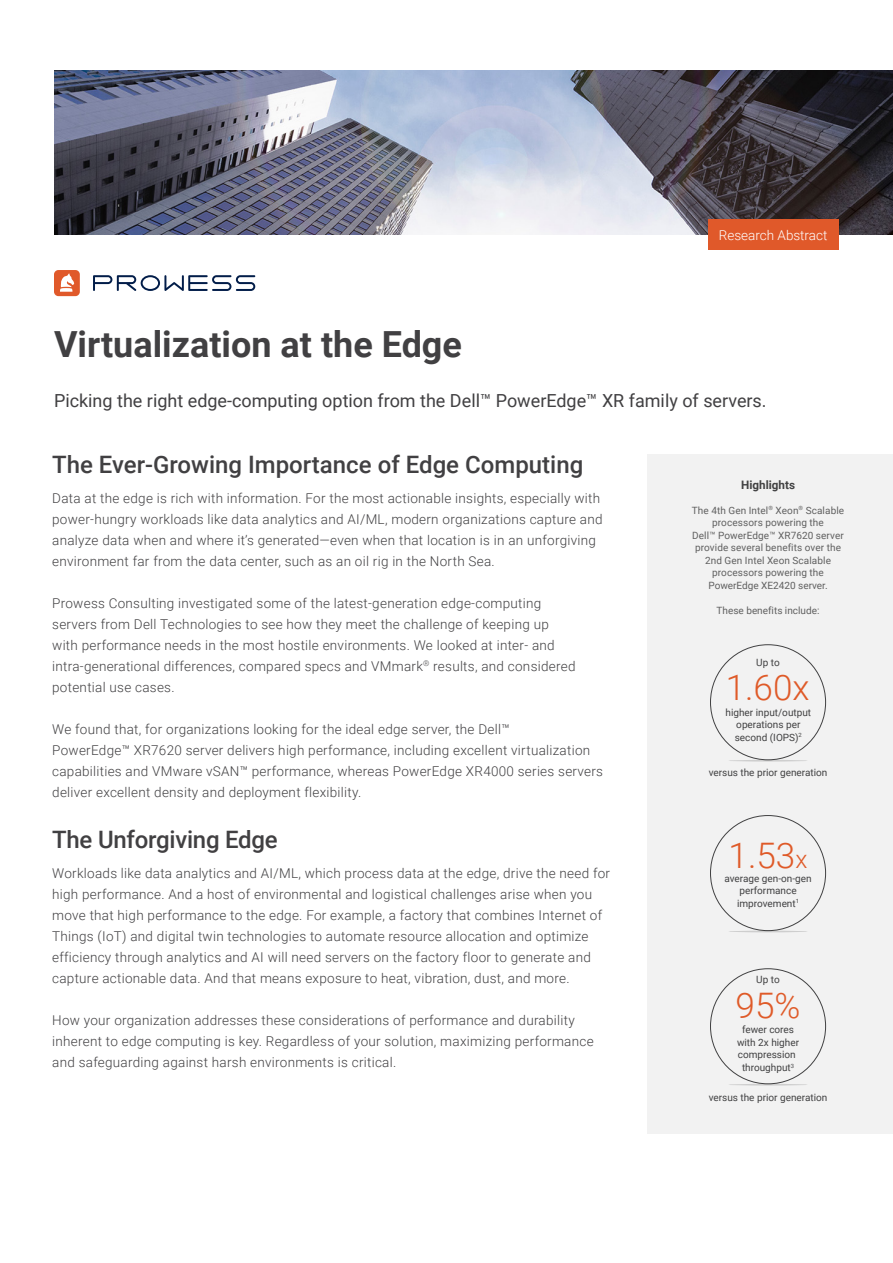
<style>
.page{position:relative;width:893px;height:1263px;background:#fff}
.page>*{position:absolute;margin:0;border:0;box-sizing:border-box;transform-origin:0 0}
.t1{font:700 36px "Roboto";color:#414042}
.t2{font:300 35.1px "Roboto";color:#df5a28}
.t3{font:500 24px "Roboto";color:#414042}
.t4{font:18px "Roboto";color:#414042}
.t5{font:300 13.5px/21px "Roboto";letter-spacing:.02em;color:#414042}
.t6{font:300 13.5px "Roboto";color:#fff}
.t7{font:700 11.7px "Roboto";color:#414142}
.t8{font:10.05px/12.5px "Roboto";letter-spacing:.01em;color:#606060;text-align:center}
.t9{font:10.05px/12.5px "Roboto";color:#414142;text-align:center}
.s1{font-size:24.75px}
</style>
<div class="page">
<div style="left:647px;top:455px;width:246px;height:679px;background:#f2f2f2"></div>
<svg style="left:54px;top:270px;width:26px;height:26px"></svg>
<svg style="left:93px;top:275px;width:162px;height:16px"></svg>
<img style="left:54px;top:70px;width:839px;height:165px">
<hr style="left:728px;top:931px;width:80px;height:1px;background:#414142;border-radius:50%">
<hr style="left:728px;top:1084px;width:80px;height:1px;background:#414142;border-radius:50%">
<hr style="left:728px;top:760px;width:80px;height:1px;background:#414142;border-radius:50%">
<div style="left:709px;top:220px;width:130px;height:30px;background:#e0592a"></div>
<p class="t6" style="left:719px;top:226px;width:110px">Research Abstract</p>
<h1 class="t1" style="left:54px;top:319px;width:409px">Virtualization at the Edge</h1>
<h3 class="t4" style="left:54px;top:388px;width:714px">Picking the right edge-computing option from the Dell™ PowerEdge™ XR family of servers.</h3>
<h3 class="t3" style="left:52px;top:447px;width:533px">The Ever-Growing Importance of Edge Computing</h3>
<p class="t5" style="left:52px;top:487px;width:552px">Data at the edge is rich with information. For the most actionable insights, especially with power-hungry workloads like data analytics and AI/ML, modern organizations capture and analyze data when and where it’s generated—even when that location is in an unforgiving environment far from the data center, such as an oil rig in the North Sea.</p>
<p class="t5" style="left:52px;top:592px;width:525px">Prowess Consulting investigated some of the latest-generation edge-computing servers from Dell Technologies to see how they meet the challenge of keeping up with performance needs in the most hostile environments. We looked at inter- and intra-generational differences, compared specs and VMmark<sup>®</sup> results, and considered potential use cases.</p>
<p class="t5" style="left:52px;top:718px;width:552px">We found that, for organizations looking for the ideal edge server, the Dell™<br>PowerEdge™ XR7620 server delivers high performance, including excellent virtualization capabilities and VMware vSAN™ performance, whereas PowerEdge XR4000 series servers deliver excellent density and deployment flexibility.</p>
<h3 class="t3" style="left:52px;top:822px;width:227px">The Unforgiving Edge</h3>
<p class="t5" style="left:52px;top:862px;width:559px">Workloads like data analytics and AI/ML, which process data at the edge, drive the need for high performance. And a host of environmental and logistical challenges arise when you move that high performance to the edge. For example, a factory that combines Internet of Things (IoT) and digital twin technologies to automate resource allocation and optimize efficiency through analytics and AI will need servers on the factory floor to generate and capture actionable data. And that means exposure to heat, vibration, dust, and more.</p>
<p class="t5" style="left:52px;top:1009px;width:543px">How your organization addresses these considerations of performance and durability inherent to edge computing is key. Regardless of your solution, maximizing performance and safeguarding against harsh environments is critical.</p>
<p class="t7" style="left:741px;top:477px;width:55px">Highlights</p>
<p class="t8" style="left:692px;top:503px;width:154px">The 4th Gen Intel<sup>®</sup> Xeon<sup>®</sup> Scalable processors powering the<br>Dell™ PowerEdge™ XR7620 server provide several benefits over the<br>2nd Gen Intel Xeon Scalable processors powering the<br>PowerEdge XE2420 server.</p>
<p class="t8" style="left:717px;top:604px;width:104px">These benefits include:</p>
<p class="t9" style="left:756px;top:655px;width:25px">Up to</p>
<h2 class="t2" style="left:726px;top:663px;width:85px">1.60x</h2>
<p class="t9" style="left:725px;top:705px;width:87px">higher input/output operations per second (IOPS)<sup>2</sup></p>
<p class="t9" style="left:709px;top:766px;width:120px">versus the prior generation</p>
<h2 class="t2" style="left:729px;top:831px;width:80px">1.53<span class="s1">x</span></h2>
<p class="t9" style="left:724px;top:871px;width:89px">average gen-on-gen performance improvement<sup>1</sup></p>
<p class="t9" style="left:756px;top:973px;width:25px">Up to</p>
<h2 class="t2" style="left:736px;top:981px;width:66px">95%</h2>
<p class="t9" style="left:737px;top:1023px;width:64px">fewer cores with 2x higher compression throughput<sup>3</sup></p>
<p class="t9" style="left:709px;top:1091px;width:120px">versus the prior generation</p>
</div>
